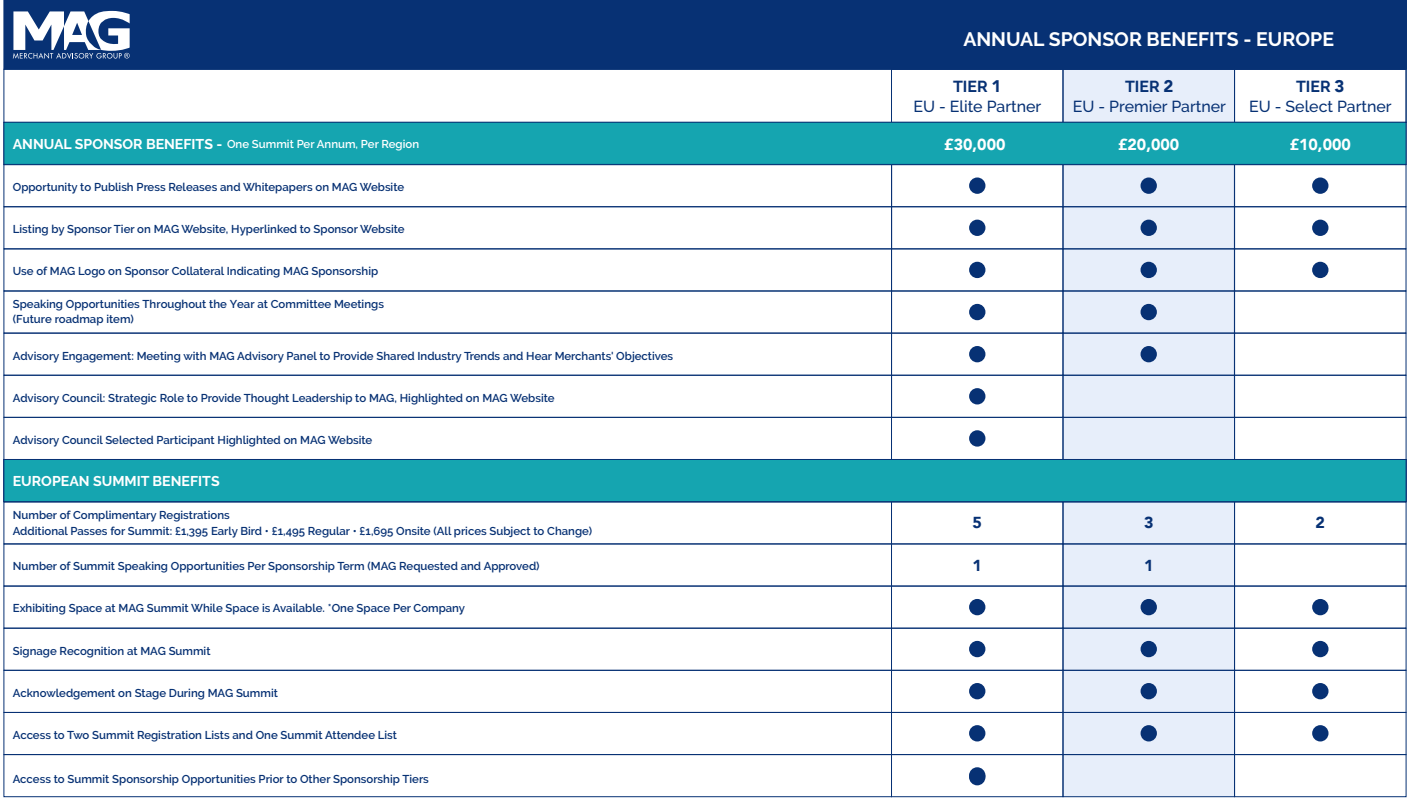
<style>
.page{position:relative;width:1410px;height:800px;background:#fff}
.page>*{position:absolute;margin:0;border:0;box-sizing:border-box;transform-origin:0 0}
.t1{font:700 19.43px "Raleway";color:#fff}
.t2{font:500 15.92px "Raleway";color:#073174}
.t3{font:900 15.92px "Avenir";color:#fff}
.t4{font:700 15.92px "Raleway";color:#073174}
.t5{font:900 15.92px "Avenir";color:#073174}
.t6{font:700 14.17px "Raleway";color:#fff}
.t7{font:600 11.38px/15.9px "Raleway";color:#073174}
.t8{font:600 11.38px "Raleway";color:#fff}
.s1{font-family:"Avenir";font-weight:900;font-size:16.8px}
</style>
<div class="page">
<div style="left:1064px;top:71px;width:169px;height:724px;background:#e7eefa"></div>
<div style="left:4px;top:0;width:1402px;height:69px;background:#073174"></div>
<svg style="left:13px;top:11px;width:117px;height:48px"></svg>
<div style="left:3px;top:69px;width:1403px;height:54px;border:1px solid #073174"></div>
<div style="left:891px;top:69px;width:172px;height:54px;border:1px solid #073174"></div>
<div style="left:1062px;top:69px;width:173px;height:54px;border:1px solid #073174"></div>
<div style="left:1234px;top:69px;width:172px;height:54px;border:1px solid #073174"></div>
<div style="left:3px;top:206px;width:889px;height:43px;border:1px solid #073174"></div>
<div style="left:3px;top:248px;width:889px;height:43px;border:1px solid #073174"></div>
<div style="left:3px;top:333px;width:889px;height:43px;border:1px solid #073174"></div>
<div style="left:3px;top:291px;width:889px;height:43px;border:1px solid #073174"></div>
<div style="left:3px;top:417px;width:889px;height:43px;border:1px solid #073174"></div>
<div style="left:891px;top:206px;width:172px;height:43px;border:1px solid #073174"></div>
<div style="left:891px;top:248px;width:172px;height:43px;border:1px solid #073174"></div>
<div style="left:891px;top:333px;width:172px;height:43px;border:1px solid #073174"></div>
<div style="left:891px;top:291px;width:172px;height:43px;border:1px solid #073174"></div>
<div style="left:891px;top:417px;width:172px;height:43px;border:1px solid #073174"></div>
<div style="left:1062px;top:206px;width:173px;height:43px;border:1px solid #073174"></div>
<div style="left:1062px;top:248px;width:173px;height:43px;border:1px solid #073174"></div>
<div style="left:1062px;top:333px;width:173px;height:43px;border:1px solid #073174"></div>
<div style="left:1062px;top:291px;width:173px;height:43px;border:1px solid #073174"></div>
<div style="left:1062px;top:417px;width:173px;height:43px;border:1px solid #073174"></div>
<div style="left:1234px;top:206px;width:172px;height:43px;border:1px solid #073174"></div>
<div style="left:1234px;top:248px;width:172px;height:43px;border:1px solid #073174"></div>
<div style="left:1234px;top:333px;width:172px;height:43px;border:1px solid #073174"></div>
<div style="left:1234px;top:291px;width:172px;height:43px;border:1px solid #073174"></div>
<div style="left:1234px;top:417px;width:172px;height:43px;border:1px solid #073174"></div>
<div style="left:3px;top:543px;width:889px;height:43px;border:1px solid #073174"></div>
<div style="left:3px;top:586px;width:889px;height:43px;border:1px solid #073174"></div>
<div style="left:3px;top:628px;width:889px;height:43px;border:1px solid #073174"></div>
<div style="left:3px;top:670px;width:889px;height:43px;border:1px solid #073174"></div>
<div style="left:3px;top:712px;width:889px;height:43px;border:1px solid #073174"></div>
<div style="left:3px;top:754px;width:889px;height:43px;border:1px solid #073174"></div>
<div style="left:891px;top:543px;width:172px;height:43px;border:1px solid #073174"></div>
<div style="left:1062px;top:543px;width:173px;height:43px;border:1px solid #073174"></div>
<div style="left:1234px;top:543px;width:172px;height:43px;border:1px solid #073174"></div>
<div style="left:891px;top:586px;width:172px;height:43px;border:1px solid #073174"></div>
<div style="left:1062px;top:586px;width:173px;height:43px;border:1px solid #073174"></div>
<div style="left:1234px;top:586px;width:172px;height:43px;border:1px solid #073174"></div>
<div style="left:891px;top:628px;width:172px;height:43px;border:1px solid #073174"></div>
<div style="left:1062px;top:628px;width:173px;height:43px;border:1px solid #073174"></div>
<div style="left:1234px;top:628px;width:172px;height:43px;border:1px solid #073174"></div>
<div style="left:891px;top:670px;width:172px;height:43px;border:1px solid #073174"></div>
<div style="left:1062px;top:670px;width:173px;height:43px;border:1px solid #073174"></div>
<div style="left:1234px;top:670px;width:172px;height:43px;border:1px solid #073174"></div>
<div style="left:891px;top:712px;width:172px;height:43px;border:1px solid #073174"></div>
<div style="left:1062px;top:712px;width:173px;height:43px;border:1px solid #073174"></div>
<div style="left:1234px;top:712px;width:172px;height:43px;border:1px solid #073174"></div>
<div style="left:891px;top:754px;width:172px;height:43px;border:1px solid #073174"></div>
<div style="left:1062px;top:754px;width:173px;height:43px;border:1px solid #073174"></div>
<div style="left:1234px;top:754px;width:172px;height:43px;border:1px solid #073174"></div>
<div style="left:4px;top:122px;width:1402px;height:42px;background:#15a5b0"></div>
<div style="left:3px;top:122px;width:1403px;height:43px;border:1px solid #073174"></div>
<div style="left:4px;top:459px;width:1402px;height:42px;background:#15a5b0"></div>
<div style="left:3px;top:459px;width:1403px;height:43px;border:1px solid #073174"></div>
<div style="left:969px;top:177px;width:16px;height:17px;background:#073174;border-radius:50%"></div>
<div style="left:969px;top:220px;width:16px;height:16px;background:#073174;border-radius:50%"></div>
<div style="left:969px;top:262px;width:16px;height:16px;background:#073174;border-radius:50%"></div>
<div style="left:969px;top:304px;width:16px;height:16px;background:#073174;border-radius:50%"></div>
<div style="left:1140px;top:177px;width:17px;height:17px;background:#073174;border-radius:50%"></div>
<div style="left:1140px;top:220px;width:17px;height:16px;background:#073174;border-radius:50%"></div>
<div style="left:1140px;top:262px;width:17px;height:16px;background:#073174;border-radius:50%"></div>
<div style="left:1312px;top:177px;width:16px;height:17px;background:#073174;border-radius:50%"></div>
<div style="left:1312px;top:220px;width:16px;height:16px;background:#073174;border-radius:50%"></div>
<div style="left:1312px;top:262px;width:16px;height:16px;background:#073174;border-radius:50%"></div>
<div style="left:1140px;top:304px;width:17px;height:16px;background:#073174;border-radius:50%"></div>
<div style="left:1140px;top:346px;width:17px;height:16px;background:#073174;border-radius:50%"></div>
<div style="left:969px;top:346px;width:16px;height:16px;background:#073174;border-radius:50%"></div>
<div style="left:969px;top:388px;width:16px;height:16px;background:#073174;border-radius:50%"></div>
<div style="left:969px;top:430px;width:16px;height:17px;background:#073174;border-radius:50%"></div>
<div style="left:969px;top:599px;width:16px;height:16px;background:#073174;border-radius:50%"></div>
<div style="left:969px;top:641px;width:16px;height:16px;background:#073174;border-radius:50%"></div>
<div style="left:969px;top:683px;width:16px;height:16px;background:#073174;border-radius:50%"></div>
<div style="left:969px;top:725px;width:16px;height:16px;background:#073174;border-radius:50%"></div>
<svg style="left:969px;top:767px;width:16px;height:16px"></svg>
<div style="left:1140px;top:599px;width:17px;height:16px;background:#073174;border-radius:50%"></div>
<div style="left:1140px;top:641px;width:17px;height:16px;background:#073174;border-radius:50%"></div>
<div style="left:1140px;top:683px;width:17px;height:16px;background:#073174;border-radius:50%"></div>
<div style="left:1140px;top:725px;width:17px;height:16px;background:#073174;border-radius:50%"></div>
<div style="left:1312px;top:599px;width:16px;height:16px;background:#073174;border-radius:50%"></div>
<div style="left:1312px;top:641px;width:16px;height:16px;background:#073174;border-radius:50%"></div>
<div style="left:1312px;top:683px;width:16px;height:16px;background:#073174;border-radius:50%"></div>
<div style="left:1312px;top:725px;width:16px;height:16px;background:#073174;border-radius:50%"></div>
<div style="left:969px;top:769px;width:16px;height:16px;background:#073174;border-radius:50%"></div>
<h1 class="t1" style="left:963px;top:28px;width:372px">ANNUAL SPONSOR BENEFITS - EUROPE</h1>
<h2 class="t4" style="left:953px;top:77px;width:50px">TIER <span class="s1">1</span></h2>
<h2 class="t4" style="left:1125px;top:77px;width:50px">TIER <span class="s1">2</span></h2>
<h2 class="t4" style="left:1296px;top:77px;width:50px">TIER <span class="s1">3</span></h2>
<h2 class="t2" style="left:913px;top:97px;width:129px">EU - Elite Partner</h2>
<h2 class="t2" style="left:1072px;top:97px;width:155px">EU - Premier Partner</h2>
<h2 class="t2" style="left:1249px;top:97px;width:144px">EU - Select Partner</h2>
<p class="t6" style="left:13px;top:136px;width:211px">ANNUAL SPONSOR BENEFITS -</p>
<h2 class="t3" style="left:944px;top:131px;width:63px">£30,000</h2>
<h2 class="t3" style="left:1118px;top:131px;width:63px">£20,000</h2>
<h2 class="t3" style="left:1289px;top:131px;width:63px">£10,000</h2>
<p class="t8" style="left:227px;top:137px;width:194px">One Summit Per Annum, Per Region</p>
<p class="t7" style="left:13px;top:179px;width:393px">Opportunity to Publish Press Releases and Whitepapers on MAG Website</p>
<p class="t7" style="left:13px;top:221px;width:393px">Listing by Sponsor Tier on MAG Website, Hyperlinked to Sponsor Website</p>
<p class="t7" style="left:13px;top:263px;width:367px">Use of MAG Logo on Sponsor Collateral Indicating MAG Sponsorship</p>
<p class="t7" style="left:13px;top:296px;width:373px;line-height:15.4px">Speaking Opportunities Throughout the Year at Committee Meetings (Future roadmap item)</p>
<p class="t7" style="left:13px;top:348px;width:662px">Advisory Engagement: Meeting with MAG Advisory Panel to Provide Shared Industry Trends and Hear Merchants' Objectives</p>
<p class="t7" style="left:13px;top:390px;width:543px">Advisory Council: Strategic Role to Provide Thought Leadership to MAG, Highlighted on MAG Website</p>
<p class="t7" style="left:13px;top:432px;width:361px">Advisory Council Selected Participant Highlighted on MAG Website</p>
<p class="t6" style="left:13px;top:473px;width:208px">EUROPEAN SUMMIT BENEFITS</p>
<p class="t7" style="left:13px;top:507px;width:581px">Number of Complimentary Registrations<br>Additional Passes for Summit: £1,395 Early Bird • £1,495 Regular • £1,695 Onsite (All prices Subject to Change)</p>
<p class="t7" style="left:13px;top:558px;width:528px">Number of Summit Speaking Opportunities Per Sponsorship Term (MAG Requested and Approved)</p>
<p class="t7" style="left:13px;top:600px;width:454px">Exhibiting Space at MAG Summit While Space is Available. *One Space Per Company</p>
<p class="t7" style="left:13px;top:643px;width:199px">Signage Recognition at MAG Summit</p>
<p class="t7" style="left:13px;top:685px;width:267px">Acknowledgement on Stage During MAG Summit</p>
<p class="t7" style="left:13px;top:727px;width:386px">Access to Two Summit Registration Lists and One Summit Attendee List</p>
<p class="t7" style="left:13px;top:770px;width:418px">Access to Summit Sponsorship Opportunities Prior to Other Sponsorship Tiers</p>
<h2 class="t5" style="left:972px;top:509px;width:11px">5</h2>
<h2 class="t5" style="left:972px;top:551px;width:11px">1</h2>
<h2 class="t5" style="left:1144px;top:509px;width:11px">3</h2>
<h2 class="t5" style="left:1144px;top:551px;width:11px">1</h2>
<h2 class="t5" style="left:1315px;top:509px;width:11px">2</h2>
</div>
